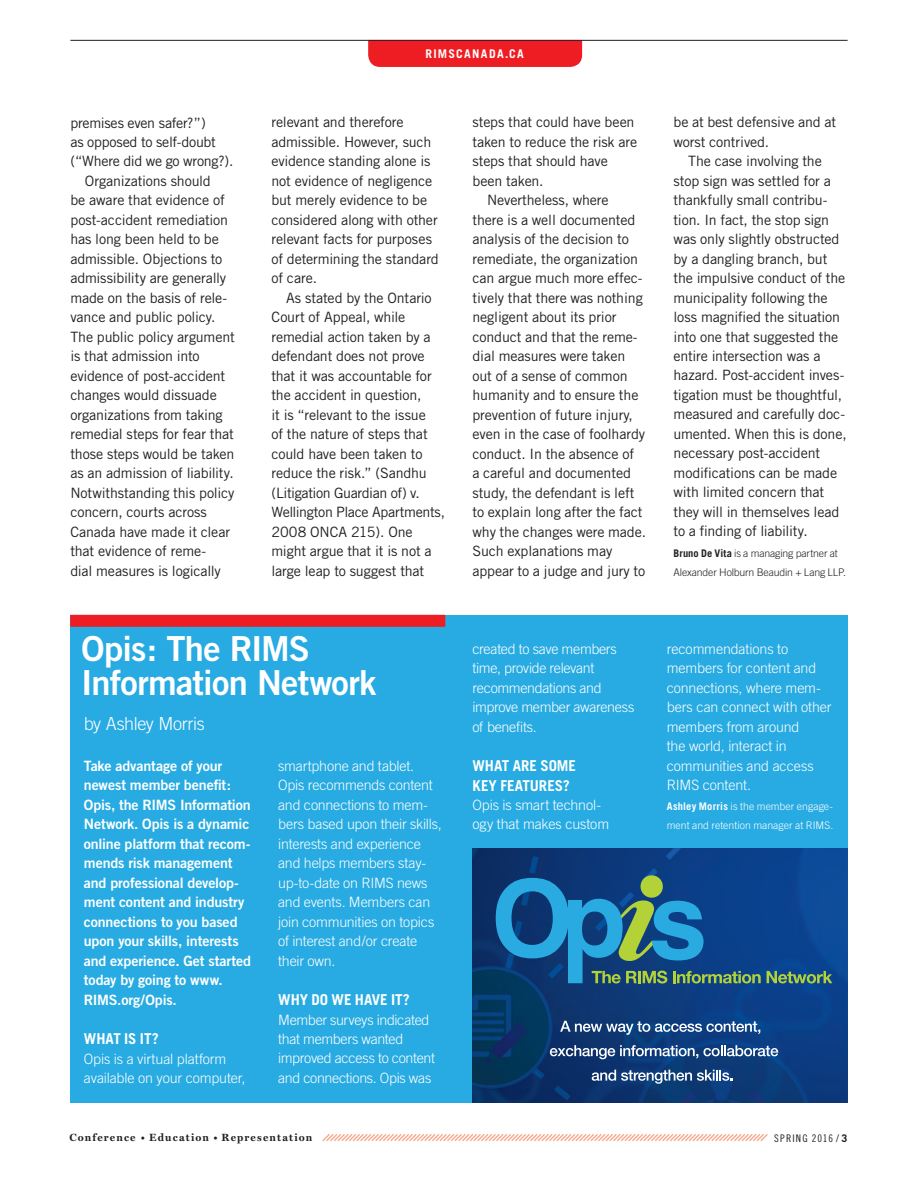
<style>
.page{position:relative;width:918px;height:1188px;background:#fff}
.page>*{position:absolute;margin:0;border:0;box-sizing:border-box;transform-origin:0 0}
.Trade_Gothic_Head_w{font:34.5px/34.5px "Trade Gothic Bold Two";letter-spacing:-.025em;color:#fff}
.Trade_Gothic_Head_by{font:300 18px "Trade Gothic";letter-spacing:-.02em;color:#fff}
.Trade_Gothic_text_su{font:700 15px/19.5px "Trade Gothic";color:#fff}
.Miller_Text_Body_Ind{font:14.25px/19.5px "Trade Gothic";letter-spacing:-.01em;color:#231f20}
.Miller_Text_Body{font:300 14.25px/19.5px "Trade Gothic";letter-spacing:-.01em;color:#fff}
.Miller_Text_Body-2{font:14.25px/19.5px "Trade Gothic Bold Two";letter-spacing:-.01em;color:#fff}
.t1{font:700 12px "Trade Gothic";letter-spacing:.105em;color:#fff}
.Miller_Text_Body_Ind-2{font:300 10.5px "Trade Gothic";letter-spacing:-.01em;color:#231f20}
.Author_Bio{font:300 10.5px/19.5px "Trade Gothic";color:#fff}
.t2{font:700 10.5px "Miller Text";letter-spacing:.105em;color:#231f20}
.t3{font:10.5px "Trade Gothic Cond Eighteen";letter-spacing:.11em;color:#231f20}
.s1{font-weight:700}
.s2{font-size:9px}
.s3{font-family:"Trade Gothic";font-weight:700}
</style>
<div class="page">
<div style="left:368px;top:41px;width:214px;height:26px;background:#ee1d23"></div>
<hr style="left:70px;top:40px;width:778px;height:1px;background:#231f20">
<div style="left:70px;top:615px;width:777px;height:488px;background:#27abe2"></div>
<svg style="left:322px;top:1134px;width:446px;height:8px"></svg>
<div style="left:70px;top:615px;width:375px;height:12px;background:#ee1d23"></div>
<img style="left:472px;top:848px;width:375px;height:255px">
<svg style="left:560px;top:1021px;width:200px;height:14px;background:#4b6e9d"></svg>
<svg style="left:592px;top:1070px;width:141px;height:14px;background:#55749e"></svg>
<svg style="left:550px;top:1045px;width:148px;height:14px;background:#52709b"></svg>
<svg style="left:704px;top:1045px;width:74px;height:11px"></svg>
<svg style="left:767px;top:971px;width:65px;height:12px"></svg>
<svg style="left:496px;top:875px;width:265px;height:109px"></svg>
<p class="t1" style="left:425px;top:46px;width:100px">RIMSCANADA.CA</p>
<p class="Miller_Text_Body_Ind" style="left:70px;top:113px;width:165px">premises even safer?”)<br>as opposed to self-doubt (“Where did we go wrong?).</p>
<p class="Miller_Text_Body_Ind" style="left:70px;top:171px;width:166px;text-indent:15px">Organizations should<br>be aware that evidence of post-accident remediation has long been held to be admissible. Objections to admissibility are generally made on the basis of rele&shy;vance and public policy.<br>The public policy argument is that admission into evidence of post-accident changes would dissuade organizations from taking remedial steps for fear that those steps would be taken as an admission of liability.<br>Notwithstanding this policy concern, courts across<br>Canada have made it clear that evidence of reme-<br>dial measures is logically</p>
<p class="Miller_Text_Body_Ind" style="left:271px;top:112px;width:169px">relevant and therefore admissible. However, such evidence standing alone is not evidence of negligence but merely evidence to be considered along with other relevant facts for purposes of determining the standard of care.</p>
<p class="Miller_Text_Body_Ind" style="left:271px;top:288px;width:175px;text-indent:15px">As stated by the Ontario<br>Court of Appeal, while remedial action taken by a defendant does not prove that it was accountable for the accident in question,<br>it is “relevant to the issue<br>of the nature of steps that could have been taken to reduce the risk.” (Sandhu (Litigation Guardian of) v.<br>Wellington Place Apartments,<br>2008 ONCA 215). One might argue that it is not a large leap to suggest that</p>
<p class="Trade_Gothic_Head_w" style="left:81px;top:630px;width:297px">Opis: The RIMS<br>Information Network</p>
<p class="Trade_Gothic_Head_by" style="left:84px;top:712px;width:123px">by Ashley Morris</p>
<p class="Miller_Text_Body-2" style="left:84px;top:756px;width:169px">Take advantage of your newest member benefit:<br>Opis, the RIMS Information<br>Network. Opis is a dynamic online platform that recom&shy;mends risk management and professional develop&shy;ment content and industry connections to you based upon your skills, interests and experience. Get started today by going to www.<br>RIMS.org/Opis.</p>
<p class="Trade_Gothic_text_su" style="left:84px;top:1029px;width:76px">WHAT IS IT?</p>
<p class="Miller_Text_Body" style="left:84px;top:1048px;width:163px">Opis is a virtual platform available on your computer,</p>
<p class="Miller_Text_Body" style="left:278px;top:756px;width:165px">smartphone and tablet.<br>Opis recommends content and connections to mem&shy;bers based upon their skills, interests and experience and helps members stay&shy;up-to-date on RIMS news and events. Members can join communities on topics of interest and/or create their own.</p>
<p class="Trade_Gothic_text_su" style="left:278px;top:990px;width:133px">WHY DO WE HAVE IT?</p>
<p class="Miller_Text_Body" style="left:278px;top:1009px;width:158px">Member surveys indicated that members wanted improved access to content and connections. Opis was</p>
<p class="Miller_Text_Body_Ind" style="left:473px;top:112px;width:166px">steps that could have been taken to reduce the risk are steps that should have been taken.</p>
<p class="Miller_Text_Body_Ind" style="left:473px;top:190px;width:175px;text-indent:15px">Nevertheless, where<br>there is a well documented analysis of the decision to remediate, the organization can argue much more effec&shy;tively that there was nothing negligent about its prior conduct and that the reme&shy;dial measures were taken out of a sense of common humanity and to ensure the prevention of future injury, even in the case of foolhardy conduct. In the absence of<br>a careful and documented study, the defendant is left to explain long after the fact why the changes were made.<br>Such explanations may appear to a judge and jury to</p>
<p class="Miller_Text_Body_Ind" style="left:674px;top:112px;width:164px">be at best defensive and at worst contrived.</p>
<p class="Miller_Text_Body_Ind" style="left:674px;top:151px;width:175px;text-indent:15px">The case involving the stop sign was settled for a thankfully small contribu&shy;tion. In fact, the stop sign was only slightly obstructed by a dangling branch, but the impulsive conduct of the municipality following the loss magnified the situation into one that suggested the entire intersection was a hazard. Post-accident inves&shy;tigation must be thoughtful, measured and carefully doc&shy;umented. When this is done, necessary post-accident modifications can be made with limited concern that they will in themselves lead to a finding of liability.</p>
<p class="Miller_Text_Body_Ind-2" style="left:674px;top:547px;width:166px"><span class="s1">Bruno De Vita</span> is a managing partner at</p>
<p class="Miller_Text_Body_Ind-2" style="left:674px;top:566px;width:174px">Alexander Holburn Beaudin + Lang LLP.</p>
<p class="Miller_Text_Body" style="left:472px;top:639px;width:163px">created to save members time, provide relevant recommendations and improve member awareness of benefits.</p>
<p class="Trade_Gothic_text_su" style="left:472px;top:756px;width:105px">WHAT ARE SOME<br>KEY FEATURES?</p>
<p class="Miller_Text_Body" style="left:472px;top:795px;width:138px">Opis is smart technol&shy;ogy that makes custom</p>
<p class="Miller_Text_Body" style="left:667px;top:639px;width:166px">recommendations to members for content and connections, where mem&shy;bers can connect with other members from around<br>the world, interact in communities and access<br>RIMS content.</p>
<p class="Author_Bio" style="left:667px;top:796px;width:168px"><span class="s1">Ashley Morris</span> is the member engage&shy;ment and retention manager at RIMS.</p>
<p class="t2" style="left:70px;top:1131px;width:244px">Conference <span class="s2">•</span> Education <span class="s2">•</span> Representation</p>
<p class="t3" style="left:774px;top:1132px;width:75px">SPRING 2016 / <span class="s3">3</span></p>
</div>
